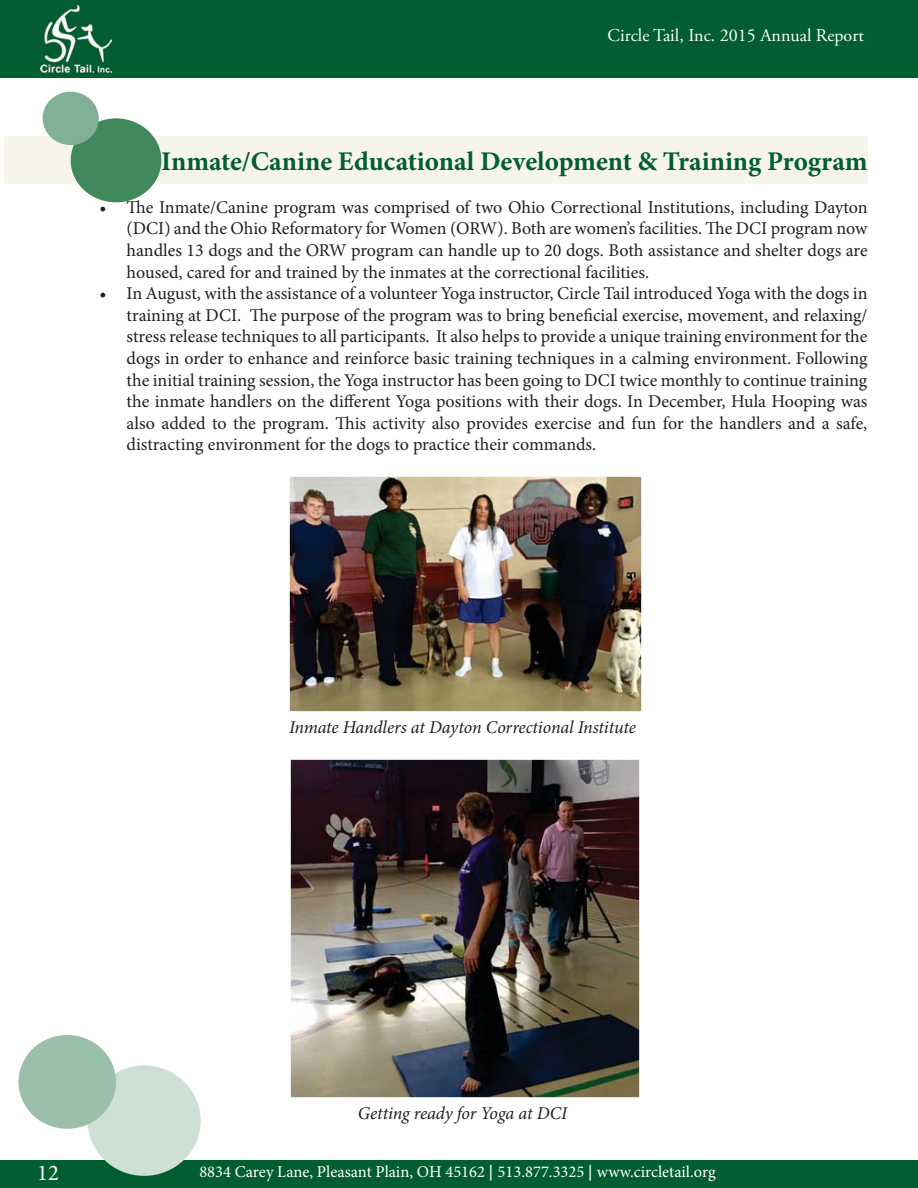
<style>
.page{position:relative;width:918px;height:1188px;background:#fff}
.page>*{position:absolute;margin:0;border:0;box-sizing:border-box;transform-origin:0 0}
.t1{font:700 27px "Minion Pro";color:#005e30}
.t2{font:22.5px "Minion Pro";color:#fff}
.t3{font:18px/21.6px "Minion Pro";color:#231f20;text-align:justify}
.t4{font:italic 18px "Minion Pro";letter-spacing:-.01em;color:#231f20}
.t5{font:18px "Adobe Garamond Pro";color:#fff}
.t6{font:16.5px "Minion Pro";color:#fff}
.s1{font-family:"Arial"}
</style>
<div class="page">
<div style="left:0;top:1161px;width:918px;height:27px;background:#005e30"></div>
<div style="left:4px;top:136px;width:864px;height:48px;background:#f7f4ea"></div>
<div style="left:88px;top:1065px;width:113px;height:111px;background:#cee0d5;border-radius:50%"></div>
<div style="left:18px;top:1035px;width:98px;height:94px;background:#9bc0aa;border-radius:50%"></div>
<div style="left:0;top:0;width:918px;height:78px;background:#005e30"></div>
<div style="left:71px;top:118px;width:90px;height:84px;background:#41885c;border-radius:50%"></div>
<div style="left:43px;top:92px;width:56px;height:53px;background:#82b094;border-radius:50%"></div>
<img style="left:41px;top:5px;width:70px;height:68px">
<img style="left:289px;top:477px;width:352px;height:234px">
<img style="left:291px;top:759px;width:348px;height:338px">
<p class="t5" style="left:608px;top:24px;width:258px">Circle Tail, Inc. 2015 Annual Report</p>
<h1 class="t1" style="left:161px;top:150px;width:708px">Inmate/Canine Educational Development &amp; Training Program</h1>
<p class="t3" style="left:127px;top:198px;width:743px;text-indent:-27px">• The Inmate/Canine program was comprised of two Ohio Correctional Institutions, including Dayton (DCI) and the Ohio Reformatory for Women (ORW). Both are women’s facilities. The DCI program now handles 13 dogs and the ORW program can handle up to 20 dogs. Both assistance and shelter dogs are housed, cared for and trained by the inmates at the correctional facilities.</p>
<p class="t3" style="left:127px;top:284px;width:743px;text-indent:-27px">• In August, with the assistance of a volunteer Yoga instructor, Circle Tail introduced Yoga with the dogs in training at DCI. The purpose of the program was to bring beneficial exercise, movement, and relaxing/ stress release techniques to all participants. It also helps to provide a unique training environment for the dogs in order to enhance and reinforce basic training techniques in a calming environment. Following the initial training session, the Yoga instructor has been going to DCI twice monthly to continue training the inmate handlers on the different Yoga positions with their dogs. In December, Hula Hooping was also added to the program. This activity also provides exercise and fun for the handlers and a safe, distracting environment for the dogs to practice their commands.</p>
<p class="t4" style="left:289px;top:720px;width:348px">Inmate Handlers at Dayton Correctional Institute</p>
<p class="t4" style="left:358px;top:1106px;width:211px">Getting ready for Yoga at DCI</p>
<p class="t2" style="left:37px;top:1164px;width:23px">12</p>
<p class="t6" style="left:199px;top:1165px;width:518px">8834 Carey Lane, Pleasant Plain, OH 45162 <span class="s1">|</span> 513.877.3325 <span class="s1">|</span> www.circletail.org</p>
</div>
